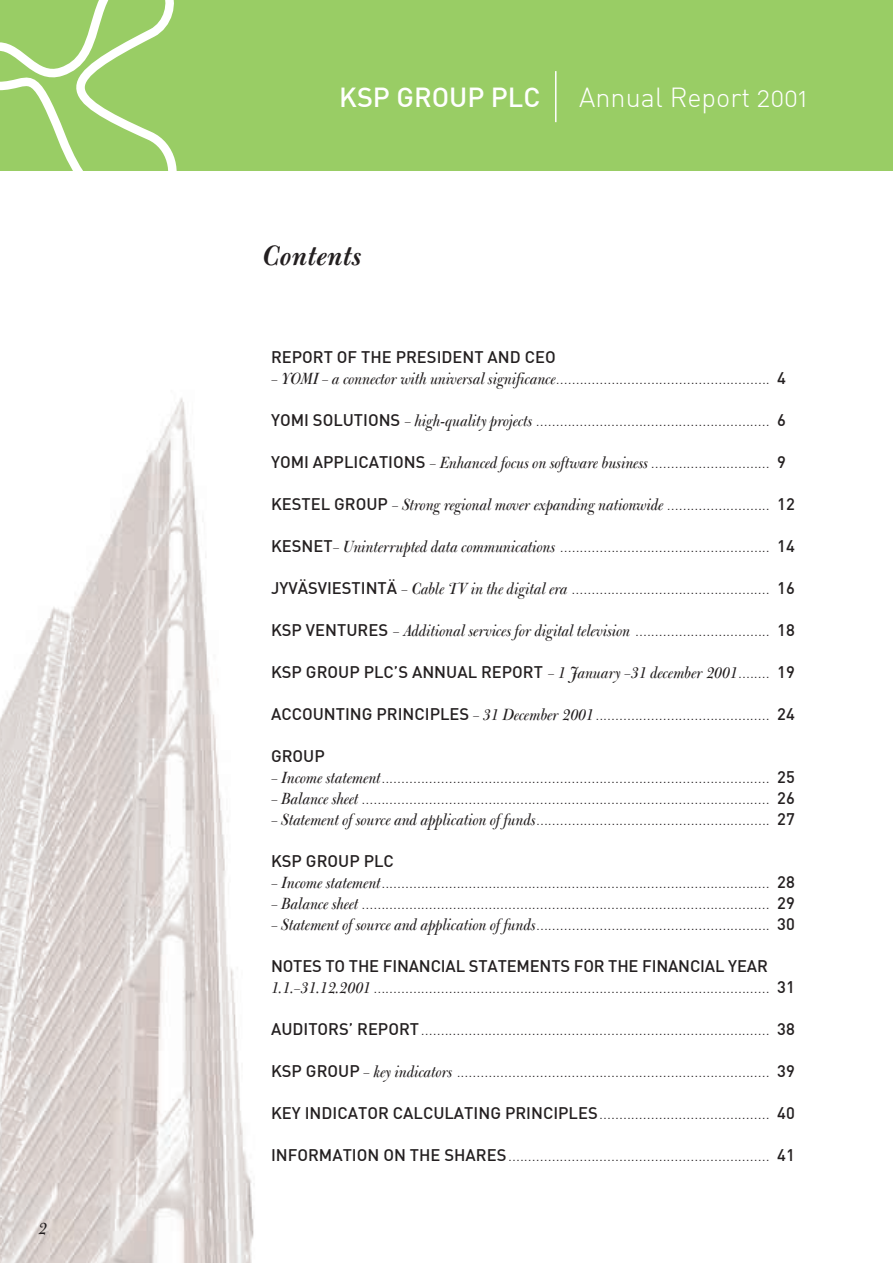
<style>
.page{position:relative;width:893px;height:1263px;background:#fff}
.page>*{position:absolute;margin:0;border:0;box-sizing:border-box;transform-origin:0 0}
.t1{font:italic 600 30px "Bulmer";color:#231f20}
.t2{font:27px "DIN Light Alternate";color:#fff}
.t3{font:500 27px "DIN";color:#fff}
.t4{font:18px "Bulmer MT Italic Display";color:#231f20}
.t5{font:italic 18px "Bulmer";color:#231f20}
.t6{font:500 16.5px "DIN";color:#231f20}
.t7{font:300 15px "DIN";color:#231f20}
.s1{font-family:"Bulmer MT Italic Display";font-weight:400;font-size:18px}
.s2{font-weight:500;font-size:16.5px}
.s3{font-family:"DIN";font-weight:500;font-size:16.5px}
.s4{font-family:"DIN";font-weight:300;font-size:15px}
.s5{font-weight:300;font-size:15px}
</style>
<div class="page">
<img style="left:0;top:398px;width:254px;height:864px">
<div style="left:0;top:0;width:892px;height:171px;background:#99cd65"></div>
<svg style="left:0;top:0;width:177px;height:171px"></svg>
<hr style="left:555px;top:71px;width:1px;height:51px;background:#fff">
<p class="t5" style="left:38px;top:1221px;width:10px">2</p>
<h2 class="t3" style="left:339px;top:80px;width:202px">KSP GROUP PLC</h2>
<h2 class="t2" style="left:579px;top:81px;width:230px">Annual Report 2001</h2>
<h1 class="t1" style="left:262px;top:245px;width:101px">Contents</h1>
<p class="t6" style="left:271px;top:346px;width:286px">REPORT OF THE PRESIDENT AND CEO</p>
<p class="t7" style="left:271px;top:369px;width:516px"><span class="s1">– YOMI – a connector with universal significance</span>...................................................... <span class="s2">4</span></p>
<p class="t7" style="left:271px;top:411px;width:516px"><span class="s2">YOMI SOLUTIONS</span> <span class="s1">– high-quality projects</span> ........................................................... <span class="s2">6</span></p>
<p class="t4" style="left:271px;top:456px;width:516px"><span class="s3">YOMI APPLICATIONS</span> – Enhanced focus on software business <span class="s4">..............................</span> <span class="s3">9</span></p>
<p class="t4" style="left:271px;top:498px;width:525px"><span class="s3">KESTEL GROUP</span> – Strong regional mover expanding nationwide <span class="s4">..........................</span> <span class="s3">12</span></p>
<p class="t7" style="left:271px;top:537px;width:525px"><span class="s2">KESNET</span><span class="s1">– Uninterrupted data communications</span> ..................................................... <span class="s2">14</span></p>
<p class="t7" style="left:271px;top:579px;width:525px"><span class="s2">JYVÄSVIESTINTÄ</span> <span class="s1">– Cable TV in the digital era</span> .................................................. <span class="s2">16</span></p>
<p class="t4" style="left:271px;top:624px;width:525px"><span class="s3">KSP VENTURES</span> – Additional services for digital television <span class="s4">..................................</span> <span class="s3">18</span></p>
<p class="t6" style="left:271px;top:661px;width:525px">KSP GROUP PLC’S ANNUAL REPORT <span class="s1">– 1 January –31 december 2001</span><span class="s5">........</span> 19</p>
<p class="t7" style="left:271px;top:705px;width:525px"><span class="s2">ACCOUNTING PRINCIPLES</span> <span class="s1">– 31 December 2001</span>............................................ <span class="s2">24</span></p>
<p class="t6" style="left:271px;top:745px;width:55px">GROUP</p>
<p class="t7" style="left:271px;top:768px;width:525px"><span class="s1">– Income statement</span>.................................................................................................. <span class="s2">25</span></p>
<p class="t7" style="left:271px;top:789px;width:525px"><span class="s1">– Balance sheet</span> ....................................................................................................... <span class="s2">26</span></p>
<p class="t7" style="left:271px;top:810px;width:525px"><span class="s1">– Statement of source and application of funds</span>........................................................... <span class="s2">27</span></p>
<p class="t6" style="left:271px;top:850px;width:124px">KSP GROUP PLC</p>
<p class="t7" style="left:271px;top:873px;width:525px"><span class="s1">– Income statement</span>.................................................................................................. <span class="s2">28</span></p>
<p class="t7" style="left:271px;top:894px;width:525px"><span class="s1">– Balance sheet</span> ....................................................................................................... <span class="s2">29</span></p>
<p class="t7" style="left:271px;top:915px;width:525px"><span class="s1">– Statement of source and application of funds</span>........................................................... <span class="s2">30</span></p>
<p class="t6" style="left:271px;top:955px;width:498px">NOTES TO THE FINANCIAL STATEMENTS FOR THE FINANCIAL YEAR</p>
<p class="t7" style="left:271px;top:978px;width:525px"><span class="s1">1.1.–31.12.2001</span> .................................................................................................... <span class="s2">31</span></p>
<p class="t7" style="left:271px;top:1020px;width:525px"><span class="s2">AUDITORS’ REPORT</span>........................................................................................ <span class="s2">38</span></p>
<p class="t7" style="left:271px;top:1062px;width:525px"><span class="s2">KSP GROUP</span> <span class="s1">– key indicators</span> ............................................................................... <span class="s2">39</span></p>
<p class="t7" style="left:271px;top:1104px;width:525px"><span class="s2">KEY INDICATOR CALCULATING PRINCIPLES</span>........................................... <span class="s2">40</span></p>
<p class="t7" style="left:271px;top:1146px;width:525px"><span class="s2">INFORMATION ON THE SHARES</span>.................................................................. <span class="s2">41</span></p>
</div>
